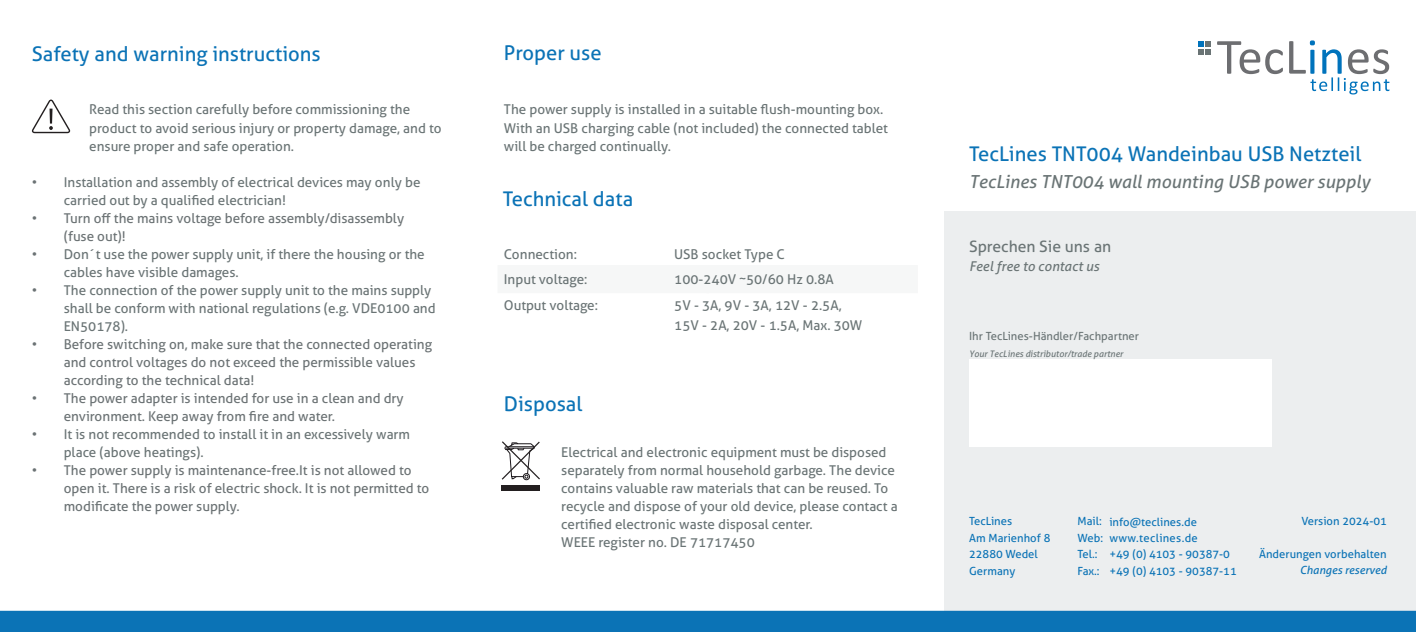
<style>
.page{position:relative;width:1416px;height:632px;background:#fff}
.page>*{position:absolute;margin:0;border:0;box-sizing:border-box;transform-origin:0 0}
.t1{font:20.25px "Aller";color:#0b73b6}
.t2{font:italic 18px "Aller";color:#6a7475}
.t3{font:15.75px "Aller";letter-spacing:-.005em;color:#6a7475}
.t4{font:13.5px/18px "Aller";letter-spacing:-.005em;color:#6a7475}
.t5{font:13.5px/18px "Aller";letter-spacing:-.005em;color:#6b7274}
.t6{font:italic 13.5px "Aller";color:#6a7475}
.t7{font:11.25px/16.4px "Aller";color:#0b73b6}
.t8{font:11.25px "Aller";color:#6a7475}
.t9{font:italic 11.25px "Aller";color:#0b73b6}
.t10{font:italic 9px "Aller";color:#6a7475}
.s1{color:#6b7274}
</style>
<div class="page">
<div style="left:944px;top:211px;width:472px;height:405px;background:#eceeef"></div>
<div style="left:969px;top:359px;width:303px;height:87px;background:#fff"></div>
<svg style="left:1217px;top:41px;width:66px;height:33px"></svg>
<svg style="left:1289px;top:40px;width:100px;height:54px"></svg>
<svg style="left:1198px;top:41px;width:12px;height:13px"></svg>
<div style="left:499px;top:266px;width:209px;height:26px;background:#f6f7f7"></div>
<div style="left:708px;top:266px;width:209px;height:26px;background:#f6f7f7"></div>
<svg style="left:32px;top:99px;width:38px;height:34px"></svg>
<div style="left:523px;top:473px;width:7px;height:7px;border:1px solid #1b171b;border-radius:50%"></div>
<svg style="left:502px;top:441px;width:38px;height:38px"></svg>
<div style="left:502px;top:484px;width:38px;height:6px;background:#231f20"></div>
<div style="left:0;top:610px;width:1416px;height:21px;background:#0b73b6"></div>
<h1 class="t1" style="left:32px;top:41px;width:290px">Safety and warning instructions</h1>
<p class="t4" style="left:89px;top:101px;width:354px">Read this section carefully before commissioning the product to avoid serious injury or property damage, and to ensure proper and safe operation.</p>
<p class="t4" style="left:64px;top:173px;width:358px;text-indent:-32px"><span class="s1">•</span> Installation and assembly of electrical devices may only be carried out by a qualified electrician!</p>
<p class="t5" style="left:64px;top:209px;width:342px;text-indent:-32px">• Turn off the mains voltage before assembly/disassembly (fuse out)!</p>
<p class="t4" style="left:64px;top:245px;width:362px;text-indent:-32px"><span class="s1">•</span> Don´t use the power supply unit, if there the housing or the cables have visible damages.</p>
<p class="t4" style="left:64px;top:281px;width:373px;text-indent:-32px"><span class="s1">•</span> The connection of the power supply unit to the mains supply shall be conform with national regulations (e.g. VDE0100 and<br>EN50178).</p>
<p class="t5" style="left:64px;top:335px;width:370px;text-indent:-32px">• Before switching on, make sure that the connected operating and control voltages do not exceed the permissible values according to the technical data!</p>
<p class="t5" style="left:64px;top:389px;width:341px;text-indent:-32px">• The power adapter is intended for use in a clean and dry environment. Keep away from fire and water.</p>
<p class="t4" style="left:64px;top:425px;width:348px;text-indent:-32px"><span class="s1">•</span> It is not recommended to install it in an excessively warm place (above heatings).</p>
<p class="t5" style="left:64px;top:461px;width:367px;text-indent:-32px">• The power supply is maintenance-free.It is not allowed to open it. There is a risk of electric shock. It is not permitted to modificate the power supply.</p>
<h1 class="t1" style="left:504px;top:41px;width:99px">Proper use</h1>
<p class="t4" style="left:504px;top:101px;width:386px">The power supply is installed in a suitable flush-mounting box.<br>With an USB charging cable (not included) the connected tablet will be charged continually.</p>
<h1 class="t1" style="left:503px;top:187px;width:132px">Technical data</h1>
<p class="t4" style="left:504px;top:241px;width:96px;line-height:25.7px">Connection:<br>Input voltage:<br>Output voltage:</p>
<p class="t4" style="left:674px;top:241px;width:169px;line-height:25.4px">USB socket Type C<br>100-240V ~50/60 Hz 0.8A<br>5V - 3A, 9V - 3A, 12V - 2.5A,</p>
<p class="t4" style="left:674px;top:316px;width:190px">15V - 2A, 20V - 1.5A, Max. 30W</p>
<h1 class="t1" style="left:504px;top:391px;width:80px">Disposal</h1>
<p class="t4" style="left:561px;top:443px;width:338px">Electrical and electronic equipment must be disposed separately from normal household garbage. The device contains valuable raw materials that can be reused. To recycle and dispose of your old device, please contact a certified electronic waste disposal center.<br>WEEE register no. DE 71717450</p>
<h1 class="t1" style="left:969px;top:142px;width:394px">TecLines TNT004 Wandeinbau USB Netzteil</h1>
<h2 class="t2" style="left:969px;top:171px;width:402px">TecLines TNT004 wall mounting USB power supply</h2>
<p class="t3" style="left:969px;top:237px;width:144px">Sprechen Sie uns an</p>
<p class="t6" style="left:969px;top:258px;width:132px">Feel free to contact us</p>
<p class="t8" style="left:969px;top:330px;width:172px">Ihr TecLines-Händler/Fachpartner</p>
<p class="t10" style="left:969px;top:348px;width:156px">Your TecLines distributor/trade partner</p>
<p class="t7" style="left:969px;top:513px;width:83px">TecLines<br>Am Marienhof 8<br>22880 Wedel<br>Germany</p>
<p class="t7" style="left:1077px;top:513px;width:27px">Mail:<br>Web:<br>Tel.:<br>Fax.:</p>
<p class="t7" style="left:1109px;top:513px;width:129px">info@teclines.de www.teclines.de<br>+49 (0) 4103 - 90387-0 +49 (0) 4103 - 90387-11</p>
<p class="t7" style="left:1302px;top:513px;width:87px">Version 2024-01</p>
<p class="t7" style="left:1259px;top:545px;width:129px">Änderungen vorbehalten</p>
<p class="t9" style="left:1300px;top:563px;width:88px">Changes reserved</p>
</div>
